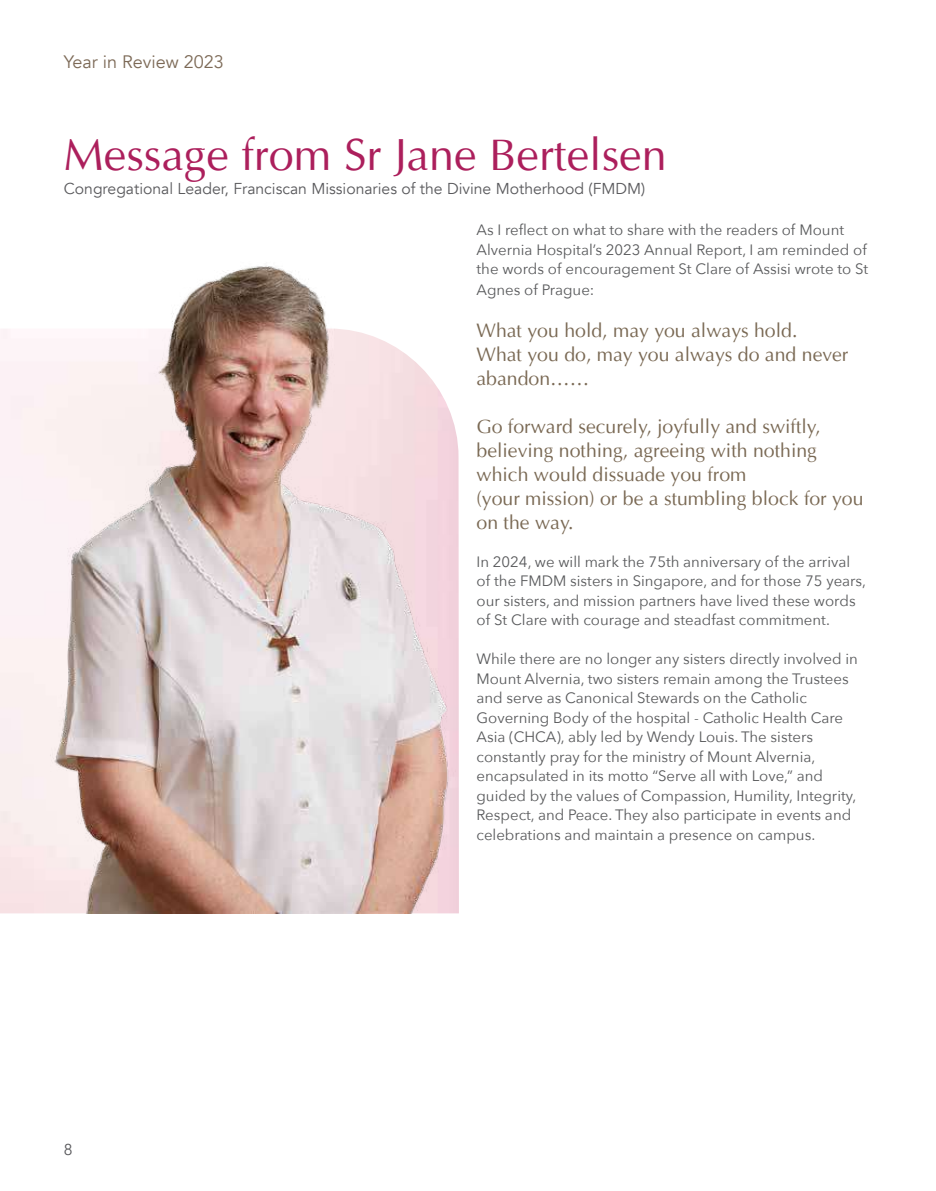
<style>
.page{position:relative;width:936px;height:1191px;background:#fff}
.page>*{position:absolute;margin:0;border:0;box-sizing:border-box;transform-origin:0 0}
.t1{font:45px "Opus";color:#ac1f5c}
.t2{font:19.5px/24px "Opus";color:#7a6954}
.t3{font:18px "Avenir";color:#7c6956}
.t4{font:15.75px "Avenir";color:#59595c}
.t5{font:15px/19.5px "Avenir Next";color:#58595b}
</style>
<div class="page">
<img style="left:0;top:265px;width:459px;height:648px">
<p class="t3" style="left:64px;top:51px;width:162px">Year in Review 2023</p>
<h1 class="t1" style="left:64px;top:129px;width:604px">Message from Sr Jane Bertelsen</h1>
<p class="t4" style="left:64px;top:179px;width:583px">Congregational Leader, Franciscan Missionaries of the Divine Motherhood (FMDM)</p>
<p class="t5" style="left:476px;top:219px;width:393px">As I reflect on what to share with the readers of Mount<br>Alvernia Hospital’s 2023 Annual Report, I am reminded of the words of encouragement St Clare of Assisi wrote to St</p>
<p class="t5" style="left:476px;top:279px;width:119px">Agnes of Prague:</p>
<h2 class="t2" style="left:476px;top:319px;width:373px">What you hold, may you always hold.<br>What you do, may you always do and never abandon……</h2>
<h2 class="t2" style="left:476px;top:415px;width:388px">Go forward securely, joyfully and swiftly, believing nothing, agreeing with nothing which would dissuade you from<br>(your mission) or be a stumbling block for you on the way.</h2>
<p class="t5" style="left:476px;top:551px;width:391px">In 2024, we will mark the 75th anniversary of the arrival of the FMDM sisters in Singapore, and for those 75 years, our sisters, and mission partners have lived these words of St Clare with courage and steadfast commitment.</p>
<p class="t5" style="left:476px;top:648px;width:383px">While there are no longer any sisters directly involved in Mount Alvernia, two sisters remain among the Trustees and serve as Canonical Stewards on the Catholic Governing Body of the hospital - Catholic Health Care Asia (CHCA), ably led by Wendy Louis. The sisters constantly pray for the ministry of Mount Alvernia, encapsulated in its motto “Serve all with Love,” and guided by the values of Compassion, Humility, Integrity, Respect, and Peace. They also participate in events and celebrations and maintain a presence on campus.</p>
<p class="t4" style="left:64px;top:1140px;width:10px">8</p>
</div>
